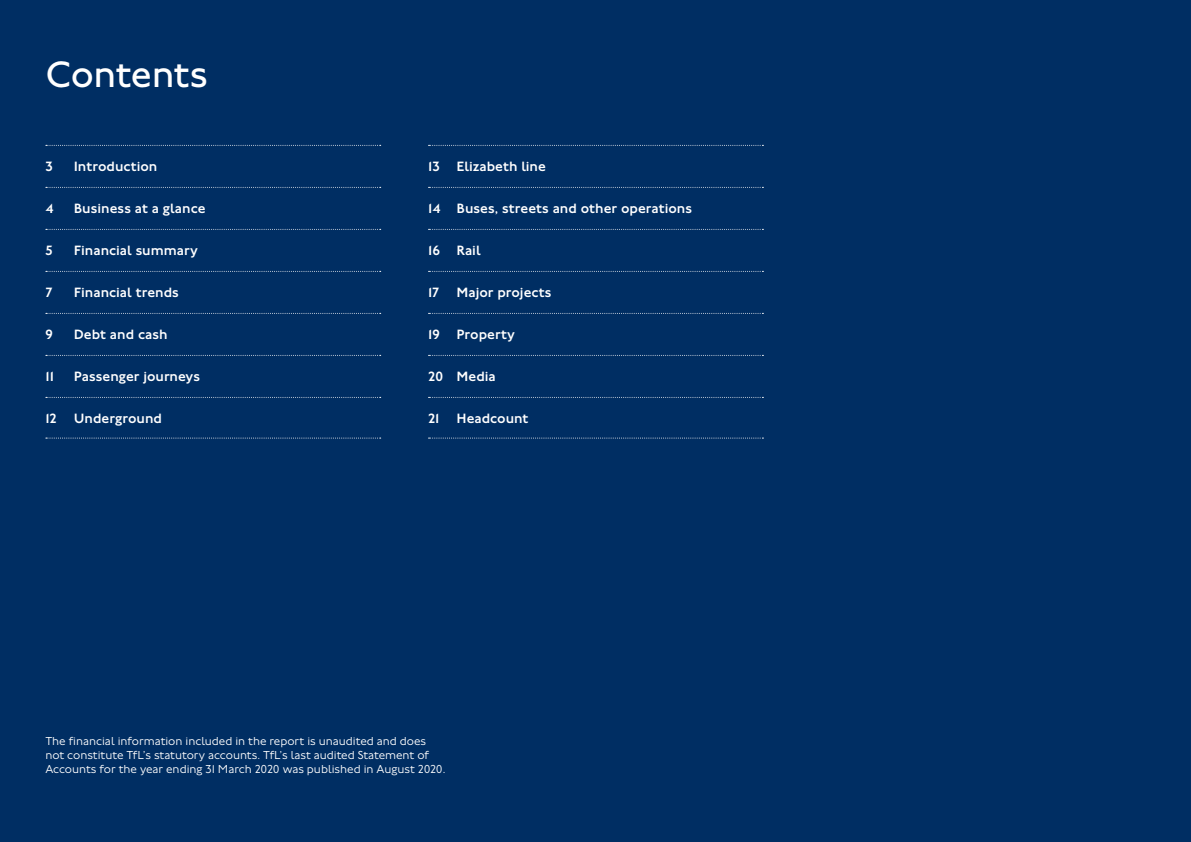
<style>
.page{position:relative;width:1191px;height:842px;background:#002e63}
.page>*{position:absolute;margin:0;border:0;box-sizing:border-box;transform-origin:0 0}
.Contents_Styles_Contents_Heading_38_38{font:38px "Johnston 100";letter-spacing:-.015em;color:#fff}
.t1{font:500 14px "Johnston 100";color:#fff}
.Body_12_14_W_O_P{font:300 12px/14px "Johnston 100";color:#fff}
</style>
<div class="page">
<svg style="left:46px;top:145px;width:335px;height:1px"></svg>
<svg style="left:46px;top:187px;width:335px;height:1px"></svg>
<svg style="left:46px;top:229px;width:335px;height:1px"></svg>
<svg style="left:46px;top:271px;width:335px;height:1px"></svg>
<svg style="left:46px;top:313px;width:335px;height:1px"></svg>
<svg style="left:46px;top:355px;width:335px;height:1px"></svg>
<svg style="left:46px;top:397px;width:335px;height:1px"></svg>
<svg style="left:46px;top:438px;width:335px;height:1px"></svg>
<svg style="left:428px;top:145px;width:335px;height:1px"></svg>
<svg style="left:428px;top:187px;width:335px;height:1px"></svg>
<svg style="left:428px;top:229px;width:335px;height:1px"></svg>
<svg style="left:428px;top:271px;width:335px;height:1px"></svg>
<svg style="left:428px;top:313px;width:335px;height:1px"></svg>
<svg style="left:428px;top:355px;width:335px;height:1px"></svg>
<svg style="left:428px;top:397px;width:335px;height:1px"></svg>
<svg style="left:428px;top:438px;width:335px;height:1px"></svg>
<h2 class="Contents_Styles_Contents_Heading_38_38" style="left:45px;top:54px;width:164px">Contents</h2>
<p class="t1" style="left:45px;top:159px;width:9px">3</p>
<p class="t1" style="left:74px;top:159px;width:85px">Introduction</p>
<p class="t1" style="left:45px;top:201px;width:10px">4</p>
<p class="t1" style="left:74px;top:201px;width:133px">Business at a glance</p>
<p class="t1" style="left:45px;top:243px;width:9px">5</p>
<p class="t1" style="left:74px;top:243px;width:126px">Financial summary</p>
<p class="t1" style="left:45px;top:285px;width:9px">7</p>
<p class="t1" style="left:74px;top:285px;width:107px">Financial trends</p>
<p class="t1" style="left:45px;top:327px;width:9px">9</p>
<p class="t1" style="left:74px;top:327px;width:95px">Debt and cash</p>
<p class="t1" style="left:45px;top:369px;width:10px">11</p>
<p class="t1" style="left:74px;top:369px;width:128px">Passenger journeys</p>
<p class="t1" style="left:45px;top:411px;width:118px">12 Underground</p>
<p class="t1" style="left:428px;top:159px;width:119px">13 Elizabeth line</p>
<p class="t1" style="left:428px;top:201px;width:265px">14 Buses, streets and other operations</p>
<p class="t1" style="left:428px;top:243px;width:54px">16 Rail</p>
<p class="t1" style="left:428px;top:285px;width:125px">17 Major projects</p>
<p class="t1" style="left:428px;top:327px;width:88px">19 Property</p>
<p class="t1" style="left:428px;top:369px;width:69px">20 Media</p>
<p class="t1" style="left:428px;top:411px;width:102px">21 Headcount</p>
<p class="Body_12_14_W_O_P" style="left:45px;top:735px;width:401px">The financial information included in the report is unaudited and does not constitute TfL’s statutory accounts. TfL’s last audited Statement of<br>Accounts for the year ending 31 March 2020 was published in August 2020.</p>
</div>
